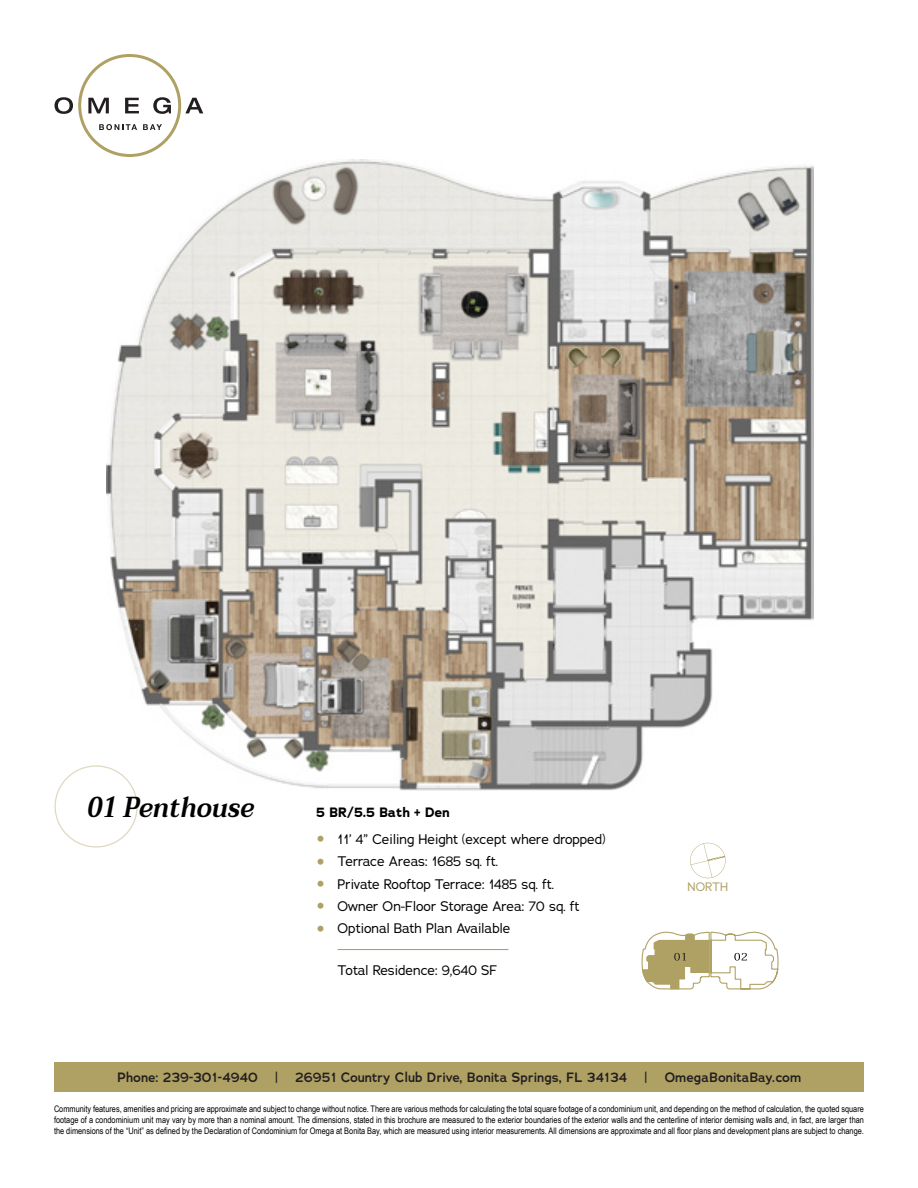
<style>
.page{position:relative;width:918px;height:1188px;background:#fff}
.page>*{position:absolute;margin:0;border:0;box-sizing:border-box;transform-origin:0 0}
.Residence{font:italic 600 28.8px "Taviraj";color:#000;scale:.88 1}
.Total_Area{font:13.5px "Adrianna";color:#000}
.t1{font:600 13.5px "Adrianna";color:#231f20}
.Residences_Features{font:700 13.5px "Adrianna";letter-spacing:-.005em;color:#000}
.t2{font:12px "Adrianna";color:#afa164}
.t3{font:9px/10.8px "Arial Narrow";color:#000;text-align:justify}
.s1{font-family:"Arial";font-weight:900;font-size:18px;color:#afa164}
</style>
<div class="page">
<div style="left:55px;top:1062px;width:809px;height:29px;background:#afa164"></div>
<div style="left:78px;top:54px;width:103px;height:103px;border:3px solid #afa164;border-radius:50%"></div>
<svg style="left:55px;top:97px;width:18px;height:17px"></svg>
<svg style="left:88px;top:98px;width:21px;height:15px"></svg>
<svg style="left:125px;top:98px;width:14px;height:15px"></svg>
<svg style="left:153px;top:97px;width:18px;height:17px"></svg>
<svg style="left:185px;top:98px;width:18px;height:15px"></svg>
<svg style="left:99px;top:124px;width:38px;height:6px"></svg>
<svg style="left:143px;top:124px;width:19px;height:6px"></svg>
<img style="left:107px;top:160px;width:706px;height:630px">
<hr style="left:338px;top:949px;width:170px;height:1px;background:#afa164">
<div style="left:55px;top:765px;width:83px;height:83px;border:1px solid #b0a164;border-radius:50%"></div>
<svg style="left:690px;top:843px;width:36px;height:35px"></svg>
<svg style="left:641px;top:931px;width:138px;height:59px"></svg>
<p class="Residence" style="left:87px;top:790px;width:191px">01 Penthouse</p>
<p class="Residences_Features" style="left:316px;top:804px;width:135px">5 BR/5.5 Bath + Den</p>
<p class="Total_Area" style="left:316px;top:830px;width:291px"><span class="s1">•</span> 11’ 4” Ceiling Height (except where dropped)</p>
<p class="Total_Area" style="left:316px;top:853px;width:184px"><span class="s1">•</span> Terrace Areas: 1685 sq. ft.</p>
<p class="Total_Area" style="left:316px;top:875px;width:239px"><span class="s1">•</span> Private Rooftop Terrace: 1485 sq. ft.</p>
<p class="Total_Area" style="left:316px;top:898px;width:265px"><span class="s1">•</span> Owner On-Floor Storage Area: 70 sq. ft</p>
<p class="Total_Area" style="left:316px;top:920px;width:196px"><span class="s1">•</span> Optional Bath Plan Available</p>
<p class="Total_Area" style="left:338px;top:962px;width:161px">Total Residence: 9,640 SF</p>
<p class="t2" style="left:687px;top:879px;width:42px">NORTH</p>
<h2 class="t1" style="left:117px;top:1069px;width:142px">Phone: 239-301-4940</h2>
<h2 class="t1" style="left:275px;top:1069px;width:4px">|</h2>
<h2 class="t1" style="left:295px;top:1069px;width:334px">26951 Country Club Drive, Bonita Springs, FL 34134</h2>
<h2 class="t1" style="left:644px;top:1069px;width:4px">|</h2>
<h2 class="t1" style="left:665px;top:1069px;width:138px">OmegaBonitaBay.com</h2>
<p class="t3" style="left:54px;top:1103px;width:812px">Community features, amenities and pricing are approximate and subject to change without notice. There are various methods for calculating the total square footage of a condominium unit, and depending on the method of calculation, the quoted square footage of a condominium unit may vary by more than a nominal amount. The dimensions, stated in this brochure are measured to the exterior boundaries of the exterior walls and the centerline of interior demising walls and, in fact, are larger than the dimensions of the “Unit” as defined by the Declaration of Condominium for Omega at Bonita Bay, which are measured using interior measurements. All dimensions are approximate and all floor plans and development plans are subject to change.</p>
</div>
